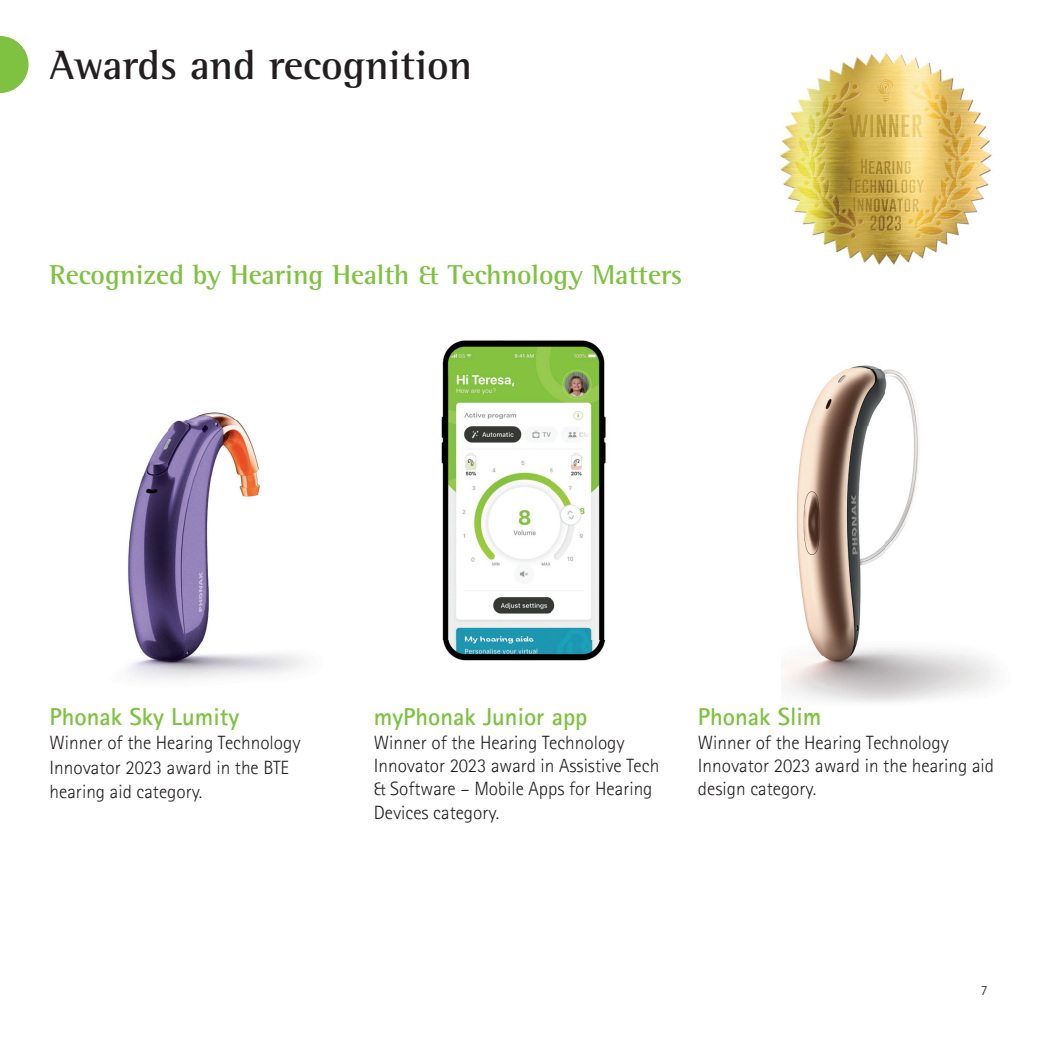
<style>
.page{position:relative;width:1042px;height:1042px;background:#fff}
.page>*{position:absolute;margin:0;border:0;box-sizing:border-box;transform-origin:0 0}
.t1{font:700 42px "Rotis Semifor Phonak";color:#231f20}
.t2{font:700 28px "Rotis Semifor Phonak";color:#7fc241}
.t3{font:700 24.5px "Rotis Sansfor Phonak";color:#7fc241}
.t4{font:300 19.25px/23.1px "Rotis Sansfor Phonak";color:#231f20}
.t5{font:300 14px "Rotis Sansfor Phonak";color:#231f20}
</style>
<div class="page">
<svg style="left:0;top:36px;width:29px;height:57px"></svg>
<img style="left:780px;top:53px;width:212px;height:212px">
<img style="left:128px;top:412px;width:132px;height:229px">
<img style="left:128px;top:641px;width:477px;height:39px">
<img style="left:782px;top:365px;width:212px;height:338px">
<img style="left:781px;top:707px;width:37px;height:6px">
<img style="left:442px;top:340px;width:163px;height:76px">
<img style="left:441px;top:416px;width:165px;height:225px">
<img style="left:327px;top:641px;width:19px;height:39px">
<h1 class="t1" style="left:50px;top:49px;width:424px">Awards and recognition</h1>
<h2 class="t2" style="left:50px;top:263px;width:634px">Recognized by Hearing Health &amp; Technology Matters</h2>
<p class="t3" style="left:50px;top:707px;width:191px">Phonak Sky Lumity</p>
<p class="t4" style="left:50px;top:731px;width:252px;line-height:24.5px">Winner of the Hearing Technology<br>Innovator 2023 award in the BTE hearing aid category.</p>
<p class="t3" style="left:374px;top:707px;width:215px">myPhonak Junior app</p>
<p class="t4" style="left:374px;top:732px;width:287px">Winner of the Hearing Technology<br>Innovator 2023 award in Assistive Tech &amp; Software – Mobile Apps for Hearing<br>Devices category.</p>
<p class="t3" style="left:698px;top:707px;width:125px">Phonak Slim</p>
<p class="t4" style="left:698px;top:732px;width:298px">Winner of the Hearing Technology<br>Innovator 2023 award in the hearing aid design category.</p>
<p class="t5" style="left:980px;top:984px;width:8px">7</p>
</div>
